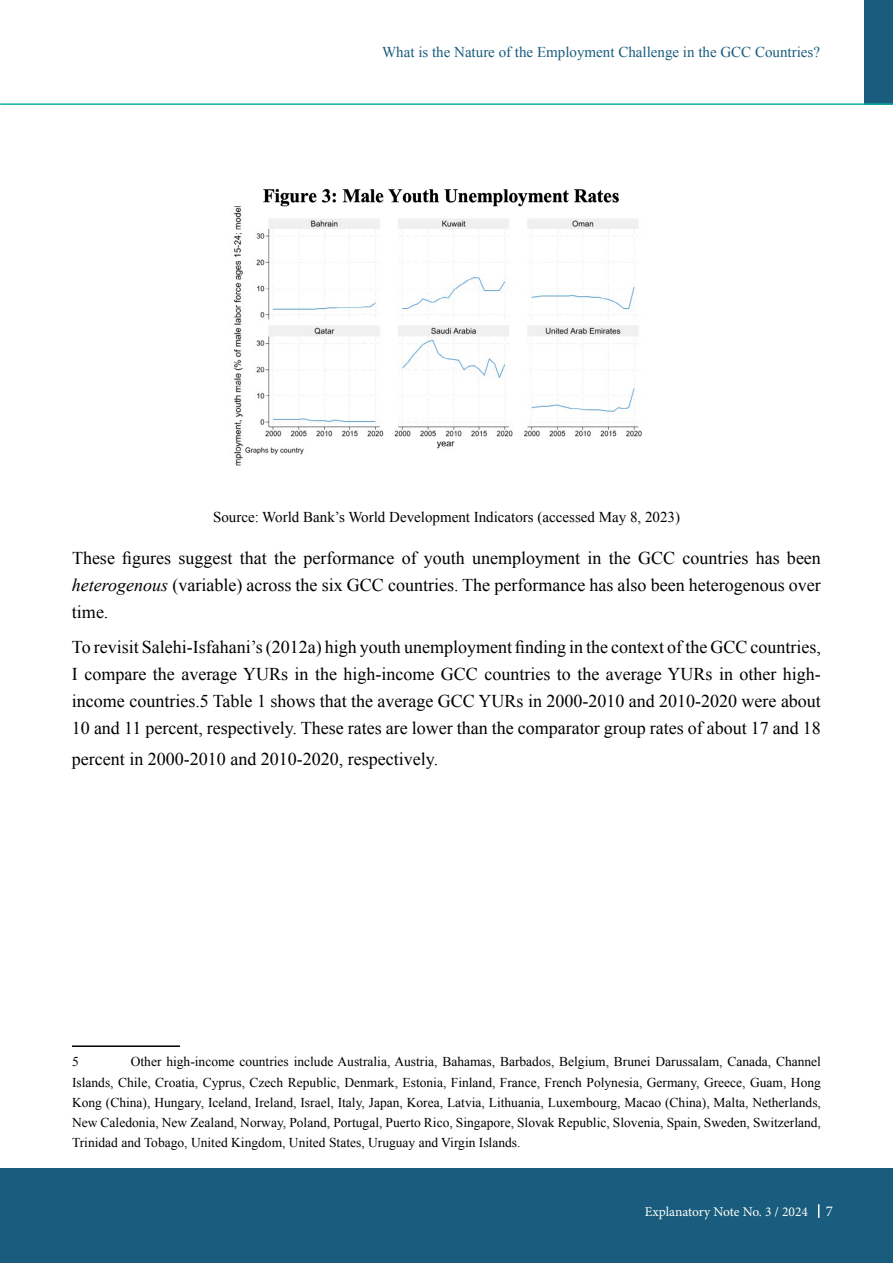
<style>
.page{position:relative;width:893px;height:1263px;background:#fff}
.page>*{position:absolute;margin:0;border:0;box-sizing:border-box;transform-origin:0 0}
.t1{font:18px/27px "Times New Roman";color:#000;text-align:justify}
.t2{font:15px "Times New Roman";color:#000}
.t3{font:15px "Times New Roman";color:#195c7d}
.t4{font:13.5px/20.2px "Times New Roman";color:#000;text-align:justify}
.t5{font:13.5px "Minion Pro";letter-spacing:-.005em;color:#fffffb}
.s1{font-style:italic}
.s2{font-size:15px;color:#fff}
</style>
<div class="page">
<div style="left:865px;top:0;width:28px;height:104px;background:#195c7d"></div>
<hr style="left:0;top:103px;width:893px;height:2px;background:#0fb0a2">
<div style="left:0;top:1168px;width:892px;height:95px;background:#195c7d"></div>
<svg style="left:818px;top:1204px;width:1px;height:14px"></svg>
<img style="left:233px;top:188px;width:409px;height:278px">
<hr style="left:72px;top:1045px;width:108px;height:2px;background:#000">
<p class="t3" style="left:382px;top:42px;width:439px">What is the Nature of the Employment Challenge in the GCC Countries?</p>
<p class="t2" style="left:213px;top:507px;width:468px">Source: World Bank’s World Development Indicators (accessed May 8, 2023)</p>
<p class="t1" style="left:72px;top:545px;width:750px">These figures suggest that the performance of youth unemployment in the GCC countries has been <span class="s1">heterogenous</span> (variable) across the six GCC countries. The performance has also been heterogenous over time.</p>
<p class="t1" style="left:72px;top:633px;width:750px">To revisit Salehi-Isfahani’s (2012a) high youth unemployment finding in the context of the GCC countries, I compare the average YURs in the high-income GCC countries to the average YURs in other high&shy;income countries.5 Table 1 shows that the average GCC YURs in 2000-2010 and 2010-2020 were about 10 and 11 percent, respectively. These rates are lower than the comparator group rates of about 17 and 18</p>
<p class="t1" style="left:72px;top:746px;width:368px">percent in 2000-2010 and 2010-2020, respectively.</p>
<p class="t4" style="left:72px;top:1051px;width:750px;text-indent:59px">Other high-income countries include Australia, Austria, Bahamas, Barbados, Belgium, Brunei Darussalam, Canada, Channel Islands, Chile, Croatia, Cyprus, Czech Republic, Denmark, Estonia, Finland, France, French Polynesia, Germany, Greece, Guam, Hong Kong (China), Hungary, Iceland, Ireland, Israel, Italy, Japan, Korea, Latvia, Lithuania, Luxembourg, Macao (China), Malta, Netherlands, New Caledonia, New Zealand, Norway, Poland, Portugal, Puerto Rico, Singapore, Slovak Republic, Slovenia, Spain, Sweden, Switzerland, Trinidad and Tobago, United Kingdom, United States, Uruguay and Virgin Islands.</p>
<p class="t4" style="left:72px;top:1051px;width:8px">5</p>
<p class="t5" style="left:645px;top:1203px;width:190px">Explanatory Note No. 3 / 2024 <span class="s2">7</span></p>
</div>
